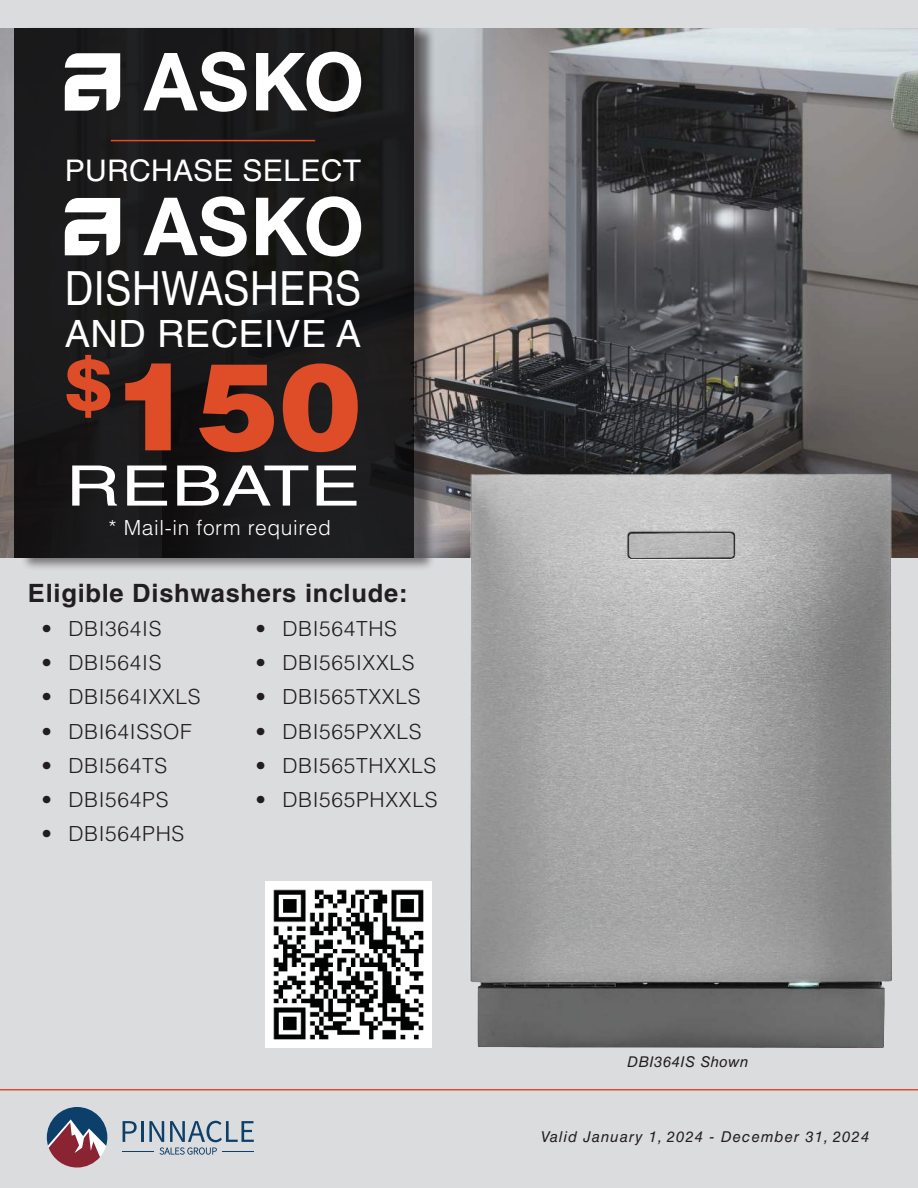
<style>
.page{position:relative;width:918px;height:1188px;background:#dbdcde}
.page>*{position:absolute;margin:0;border:0;box-sizing:border-box;transform-origin:0 0}
.t1{font:900 121.5px "Helvetica LT Std";color:#de4d27}
.t2{font:55.8px "Helvetica LT Std";letter-spacing:.01em;color:#fff;scale:1.35 1}
.t3{font:47.1px "Helvetica LT Std";letter-spacing:.01em;color:#fff;scale:.84 1}
.t4{font:37.65px "Helvetica LT Std";letter-spacing:.01em;color:#fff}
.t5{font:29.85px "Helvetica LT Std";letter-spacing:.01em;color:#fff}
.t6{font:700 25.2px "Helvetica LT Std";letter-spacing:.03em;color:#221e1f}
.t7{font:300 20.85px "Helvetica LT Std";letter-spacing:.03em;color:#221e1f}
.t8{font:300 20.85px "Helvetica LT Std";letter-spacing:.03em;color:#fff}
.t9{font:italic 15px "Helvetica LT Std";letter-spacing:.07em;color:#221e1f}
.t10{font:italic 14.85px "Helvetica LT Std";letter-spacing:.03em;color:#221e1f}
</style>
<div class="page">
<hr style="left:0;top:1089px;width:918px;height:1px;background:#de4d27">
<img style="left:436px;top:29px;width:482px;height:529px">
<img style="left:470px;top:473px;width:421px;height:575px">
<div style="left:20px;top:25px;width:416px;height:546px;background:#221e1f;opacity:.64"></div>
<div style="left:14px;top:28px;width:400px;height:530px;background:#1a1a1b"></div>
<hr style="left:111px;top:140px;width:204px;height:1px;background:#de4d27">
<svg style="left:65px;top:52px;width:296px;height:60px"></svg>
<svg style="left:123px;top:1121px;width:14px;height:21px"></svg>
<hr style="left:141px;top:1121px;width:3px;height:21px;background:#0c406a">
<svg style="left:149px;top:1121px;width:105px;height:34px"></svg>
<hr style="left:223px;top:1151px;width:31px;height:1px;background:#0c406a">
<hr style="left:123px;top:1151px;width:31px;height:1px;background:#0c406a">
<svg style="left:47px;top:1107px;width:60px;height:61px"></svg>
<svg style="left:65px;top:196px;width:296px;height:60px"></svg>
<img style="left:266px;top:881px;width:166px;height:167px">
<h3 class="t5" style="left:65px;top:154px;width:298px">PURCHASE SELECT</h3>
<h3 class="t3" style="left:65px;top:262px;width:354px">DISHWASHERS</h3>
<h3 class="t4" style="left:65px;top:312px;width:298px">AND RECEIVE A</h3>
<h1 class="t1" style="left:65px;top:356px;width:298px"><sup>$</sup>150</h1>
<h2 class="t2" style="left:66px;top:454px;width:220px">REBATE</h2>
<p class="t8" style="left:109px;top:519px;width:224px">* Mail-in form required</p>
<p class="t6" style="left:28px;top:582px;width:381px">Eligible Dishwashers include:</p>
<p class="t7" style="left:41px;top:620px;width:122px">• DBI364IS</p>
<p class="t7" style="left:41px;top:654px;width:122px">• DBI564IS</p>
<p class="t7" style="left:41px;top:688px;width:161px">• DBI564IXXLS</p>
<p class="t7" style="left:41px;top:723px;width:152px">• DBI64ISSOF</p>
<p class="t7" style="left:41px;top:757px;width:127px">• DBI564TS</p>
<p class="t7" style="left:41px;top:791px;width:129px">• DBI564PS</p>
<p class="t7" style="left:41px;top:825px;width:144px">• DBI564PHS</p>
<p class="t7" style="left:255px;top:620px;width:143px">• DBI564THS</p>
<p class="t7" style="left:255px;top:654px;width:161px">• DBI565IXXLS</p>
<p class="t7" style="left:255px;top:688px;width:167px">• DBI565TXXLS</p>
<p class="t7" style="left:255px;top:723px;width:168px">• DBI565PXXLS</p>
<p class="t7" style="left:255px;top:757px;width:182px">• DBI565THXXLS</p>
<p class="t7" style="left:255px;top:791px;width:184px">• DBI565PHXXLS</p>
<p class="t10" style="left:627px;top:1056px;width:123px">DBI364IS Shown</p>
<p class="t9" style="left:541px;top:1131px;width:330px">Valid January 1, 2024 - December 31, 2024</p>
</div>
